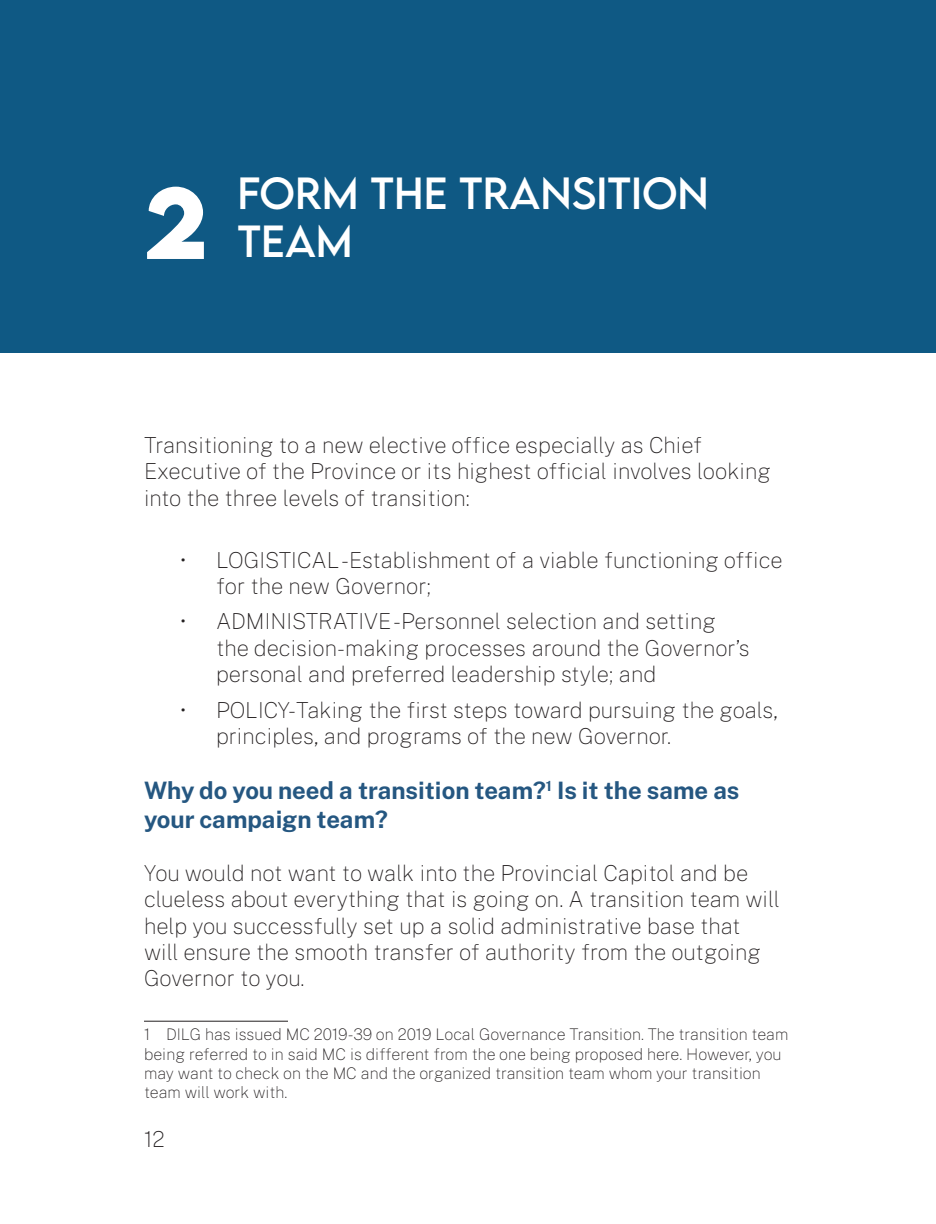
<style>
.page{position:relative;width:936px;height:1224px;background:#fff}
.page>*{position:absolute;margin:0;border:0;box-sizing:border-box;transform-origin:0 0}
.Subsection_Title{font:700 90px "LEMONMILK";color:#fff}
.Subsection_Title-2{font:40px "LEMONMILK";color:#fff}
.Category_Part_2{font:700 24px/28.8px "Public Sans";color:#255781}
.t1{font:100 22px/26.4px "Public Sans";color:#231f20}
.Footnote{font:100 16px/19.2px "Public Sans";color:#231f20}
</style>
<div class="page">
<div style="left:0;top:0;width:936px;height:353px;background:#0f5984"></div>
<hr style="left:144px;top:1021px;width:144px;height:1px;background:#231f20">
<p class="Subsection_Title" style="left:144px;top:162px;width:64px">2</p>
<p class="Subsection_Title-2" style="left:238px;top:167px;width:473px">FORM THE TRANSITION</p>
<p class="Subsection_Title-2" style="left:238px;top:215px;width:111px">TEAM</p>
<p class="t1" style="left:144px;top:430px;width:628px">Transitioning to a new elective office especially as Chief<br>Executive of the Province or its highest official involves looking into the three levels of transition:</p>
<p class="t1" style="left:216px;top:545px;width:568px;text-indent:-36px">• LOGISTICAL -Establishment of a viable functioning office for the new Governor;</p>
<p class="t1" style="left:216px;top:607px;width:535px;text-indent:-36px">• ADMINISTRATIVE -Personnel selection and setting the decision-making processes around the Governor’s personal and preferred leadership style; and</p>
<p class="t1" style="left:216px;top:695px;width:563px;text-indent:-36px">• POLICY-Taking the first steps toward pursuing the goals, principles, and programs of the new Governor.</p>
<p class="Category_Part_2" style="left:144px;top:775px;width:597px">Why do you need a transition team?<sup>1</sup> Is it the same as your campaign team?</p>
<p class="t1" style="left:144px;top:858px;width:637px">You would not want to walk into the Provincial Capitol and be clueless about everything that is going on. A transition team will help you successfully set up a solid administrative base that will ensure the smooth transfer of authority from the outgoing Governor to you.</p>
<p class="Footnote" style="left:144px;top:1024px;width:646px">1 DILG has issued MC 2019-39 on 2019 Local Governance Transition. The transition team being referred to in said MC is different from the one being proposed here. However, you may want to check on the MC and the organized transition team whom your transition team will work with.</p>
<p class="t1" style="left:144px;top:1124px;width:22px">12</p>
</div>
